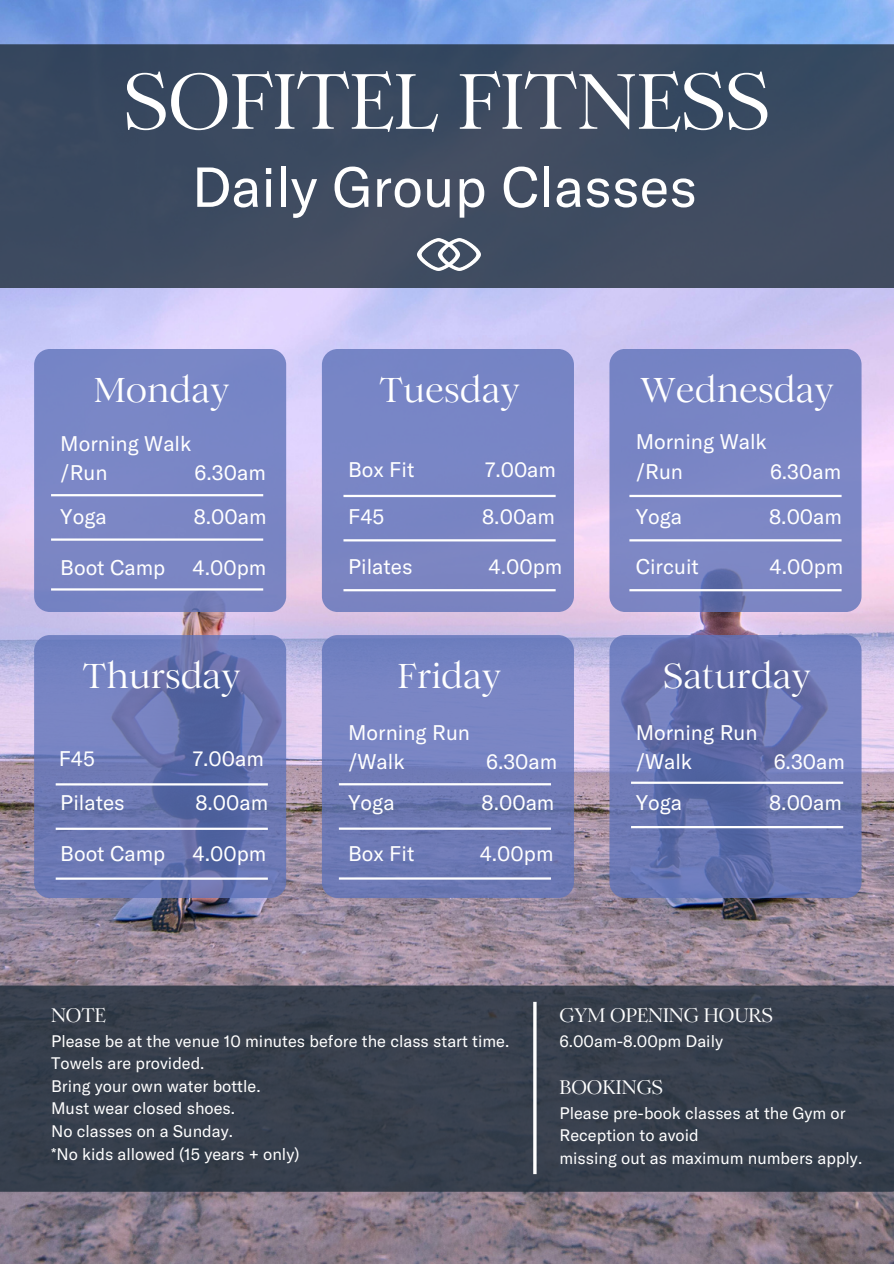
<style>
.page{position:relative;width:894px;height:1264px;background:#fff}
.page>*{position:absolute;margin:0;border:0;box-sizing:border-box;transform-origin:0 0}
.t1{font:500 77.85px "Romie";color:#fff}
.t2{font:55.35px "GT America LV";color:#fff}
.t3{font:500 34.35px "Romie";letter-spacing:.02em;color:#fff}
.t4{font:20.85px/29.2px "GT America LV";color:#fff}
.t5{font:500 19.5px "Romie";color:#fff}
.t6{font:16.5px/22.5px "GT America LV";color:#fff}
</style>
<div class="page">
<img style="left:0;top:0;width:893px;height:1263px">
<div style="left:34px;top:349px;width:252px;height:263px;background:#7a86c6;border-radius:16px"></div>
<svg style="left:0;top:44px;width:893px;height:244px;background:#3c4a60"></svg>
<div style="left:322px;top:349px;width:252px;height:263px;background:#7885c5;border-radius:16px"></div>
<div style="left:609px;top:349px;width:252px;height:262px;background:#7b86c5;border-radius:16px"></div>
<svg style="left:34px;top:635px;width:252px;height:262px;background:#6976b2"></svg>
<svg style="left:322px;top:635px;width:252px;height:262px;background:#727ebb"></svg>
<svg style="left:609px;top:635px;width:252px;height:262px;background:#6773b0"></svg>
<div style="left:0;top:985px;width:893px;height:206px;background:#38404d"></div>
<hr style="left:533px;top:1001px;width:3px;height:173px;background:#fff">
<img style="left:410px;top:234px;width:78px;height:41px">
<hr style="left:51px;top:494px;width:212px;height:2px;background:#fff">
<hr style="left:51px;top:538px;width:212px;height:2px;background:#fff">
<hr style="left:51px;top:588px;width:212px;height:2px;background:#fff">
<hr style="left:343px;top:495px;width:212px;height:2px;background:#fff">
<hr style="left:343px;top:539px;width:212px;height:2px;background:#fff">
<hr style="left:343px;top:589px;width:212px;height:2px;background:#fff">
<hr style="left:629px;top:495px;width:212px;height:2px;background:#fff">
<hr style="left:629px;top:539px;width:212px;height:2px;background:#fff">
<hr style="left:629px;top:589px;width:212px;height:2px;background:#fff">
<hr style="left:56px;top:783px;width:212px;height:2px;background:#fff">
<hr style="left:56px;top:827px;width:212px;height:3px;background:#fff">
<hr style="left:56px;top:877px;width:212px;height:2px;background:#fff">
<hr style="left:339px;top:783px;width:212px;height:2px;background:#fff">
<hr style="left:339px;top:827px;width:212px;height:2px;background:#fff">
<hr style="left:339px;top:877px;width:212px;height:2px;background:#fff">
<hr style="left:631px;top:781px;width:212px;height:2px;background:#fff">
<hr style="left:631px;top:826px;width:212px;height:2px;background:#fff">
<h4 class="t1" style="left:124px;top:52px;width:647px">SOFITEL FITNESS</h4>
<p class="t2" style="left:192px;top:151px;width:506px">Daily Group Classes</p>
<h4 class="t3" style="left:94px;top:368px;width:137px">Monday</h4>
<h4 class="t3" style="left:379px;top:368px;width:142px">Tuesday</h4>
<h3 class="t3" style="left:640px;top:367px;width:195px">Wednesday</h3>
<h3 class="t4" style="left:635px;top:427px;width:132px">Morning Walk /Run</h3>
<h1 class="t4" style="left:60px;top:428px;width:132px">Morning Walk /Run</h1>
<h3 class="t4" style="left:348px;top:454px;width:68px">Box Fit</h3>
<h3 class="t4" style="left:485px;top:454px;width:72px">7.00am</h3>
<h3 class="t4" style="left:348px;top:502px;width:38px">F45</h3>
<h3 class="t4" style="left:482px;top:502px;width:74px">8.00am</h3>
<h3 class="t4" style="left:348px;top:552px;width:66px">Pilates</h3>
<h3 class="t4" style="left:488px;top:552px;width:75px">4.00pm</h3>
<h3 class="t4" style="left:769px;top:456px;width:73px">6.30am</h3>
<h1 class="t4" style="left:194px;top:457px;width:73px">6.30am</h1>
<h3 class="t4" style="left:635px;top:502px;width:48px">Yoga</h3>
<h3 class="t4" style="left:769px;top:502px;width:74px">8.00am</h3>
<h4 class="t4" style="left:635px;top:552px;width:65px">Circuit</h4>
<h4 class="t4" style="left:769px;top:552px;width:75px">4.00pm</h4>
<h2 class="t4" style="left:60px;top:502px;width:48px">Yoga</h2>
<h2 class="t4" style="left:194px;top:502px;width:74px">8.00am</h2>
<p class="t4" style="left:60px;top:552px;width:106px">Boot Camp</p>
<p class="t4" style="left:192px;top:552px;width:75px">4.00pm</p>
<h4 class="t3" style="left:83px;top:654px;width:159px">Thursday</h4>
<h4 class="t3" style="left:398px;top:654px;width:105px">Friday</h4>
<h4 class="t3" style="left:663px;top:653px;width:149px">Saturday</h4>
<h4 class="t4" style="left:59px;top:743px;width:38px">F45</h4>
<h4 class="t4" style="left:193px;top:743px;width:72px">7.00am</h4>
<h4 class="t4" style="left:60px;top:788px;width:66px">Pilates</h4>
<h4 class="t4" style="left:195px;top:788px;width:74px">8.00am</h4>
<h4 class="t4" style="left:60px;top:838px;width:106px">Boot Camp</h4>
<h4 class="t4" style="left:192px;top:838px;width:75px">4.00pm</h4>
<h4 class="t4" style="left:348px;top:717px;width:123px">Morning Run /Walk</h4>
<h4 class="t4" style="left:486px;top:747px;width:73px">6.30am</h4>
<h4 class="t4" style="left:348px;top:788px;width:48px">Yoga</h4>
<h4 class="t4" style="left:481px;top:788px;width:74px">8.00am</h4>
<h4 class="t4" style="left:348px;top:838px;width:68px">Box Fit</h4>
<h4 class="t4" style="left:479px;top:838px;width:75px">4.00pm</h4>
<p class="t4" style="left:635px;top:717px;width:123px">Morning Run /Walk</p>
<p class="t4" style="left:773px;top:747px;width:73px">6.30am</p>
<h4 class="t4" style="left:635px;top:787px;width:48px">Yoga</h4>
<h4 class="t4" style="left:769px;top:787px;width:74px">8.00am</h4>
<h4 class="t5" style="left:51px;top:1002px;width:56px">NOTE</h4>
<h4 class="t6" style="left:51px;top:1029px;width:459px">Please be at the venue 10 minutes before the class start time.</h4>
<p class="t6" style="left:51px;top:1052px;width:155px">Towels are provided.</p>
<p class="t6" style="left:51px;top:1074px;width:211px">Bring your own water bottle.</p>
<p class="t6" style="left:51px;top:1097px;width:185px">Must wear closed shoes.</p>
<p class="t6" style="left:51px;top:1119px;width:183px">No classes on a Sunday.</p>
<p class="t6" style="left:51px;top:1142px;width:250px">*No kids allowed (15 years + only)</p>
<p class="t5" style="left:559px;top:1002px;width:215px">GYM OPENING HOURS</p>
<p class="t6" style="left:559px;top:1029px;width:165px">6.00am-8.00pm Daily</p>
<p class="t5" style="left:559px;top:1074px;width:105px">BOOKINGS</p>
<p class="t6" style="left:559px;top:1101px;width:288px">Please pre-book classes at the Gym or<br>Reception to avoid</p>
<p class="t6" style="left:559px;top:1146px;width:304px">missing out as maximum numbers apply.</p>
</div>
